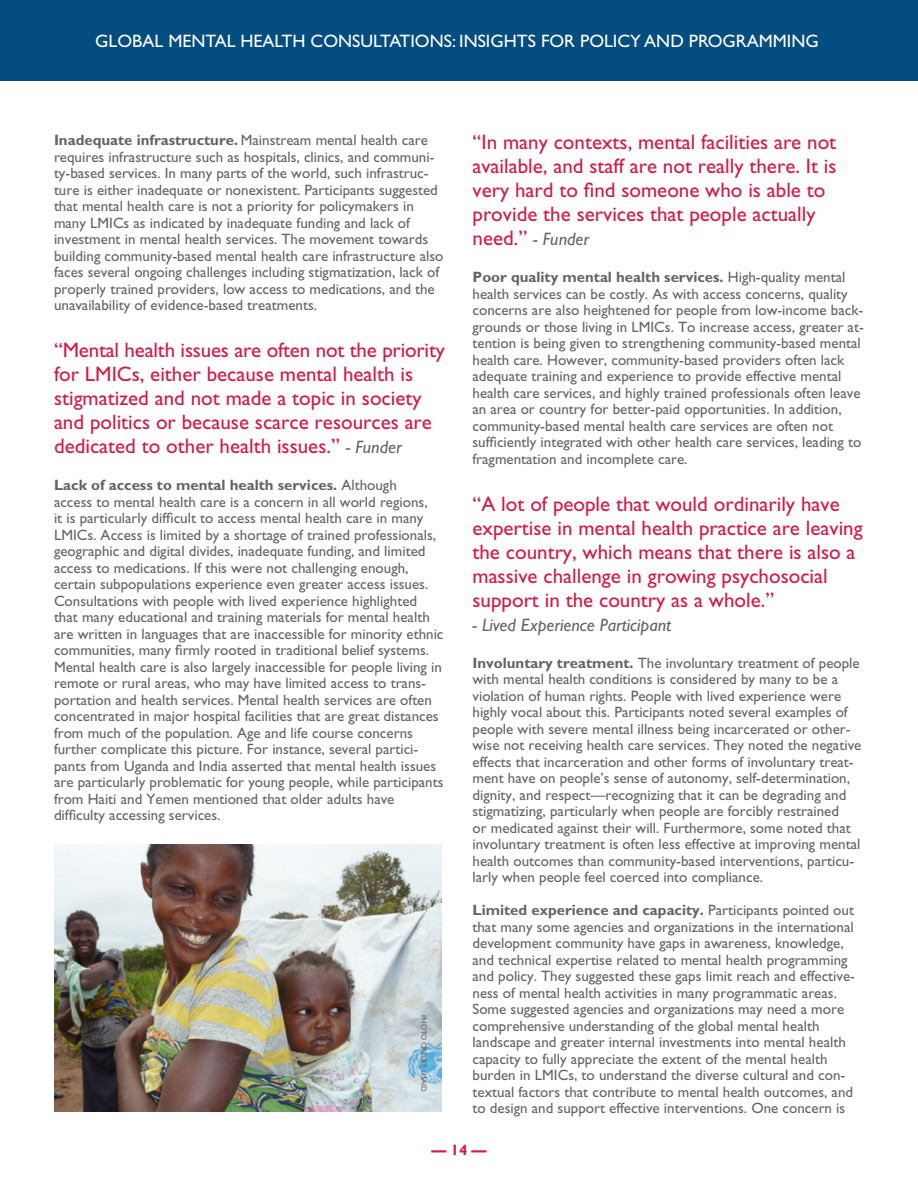
<style>
.page{position:relative;width:918px;height:1188px;background:#fff}
.page>*{position:absolute;margin:0;border:0;box-sizing:border-box;transform-origin:0 0}
.pullout-quote{font:21px/24px "Gill Sans Std";color:#d01c48}
.t1{font:18px "Gill Sans Std";color:#fff}
.pullout-quote-2{font:italic 18px "Gill Sans Std";color:#646463}
.text{font:15px/16.5px "Gill Sans Std";color:#646463}
.t2{font:700 15px "Gill Sans";color:#d01c48}
.Photo_Credit{font:7.5px "Gill Sans Std";color:#646463}
.s1{font-weight:700}
.s2{font-style:italic;font-size:18px;color:#646463}
.s3{font-style:normal;font-size:21px;color:#d01c48}
</style>
<div class="page">
<img style="left:54px;top:845px;width:388px;height:267px">
<div style="left:0;top:0;width:918px;height:81px;background:#044d80"></div>
<p class="t1" style="left:95px;top:30px;width:725px">GLOBAL MENTAL HEALTH CONSULTATIONS: INSIGHTS FOR POLICY AND PROGRAMMING</p>
<p class="text" style="left:54px;top:132px;width:391px"><span class="s1">Inadequate infrastructure.</span> Mainstream mental health care requires infrastructure such as hospitals, clinics, and communi&shy;ty-based services. In many parts of the world, such infrastruc&shy;ture is either inadequate or nonexistent. Participants suggested that mental health care is not a priority for policymakers in many LMICs as indicated by inadequate funding and lack of investment in mental health services. The movement towards building community-based mental health care infrastructure also faces several ongoing challenges including stigmatization, lack of properly trained providers, low access to medications, and the unavailability of evidence-based treatments.</p>
<p class="pullout-quote" style="left:54px;top:339px;width:392px">“Mental health issues are often not the priority for LMICs, either because mental health is stigmatized and not made a topic in society and politics or because scarce resources are dedicated to other health issues.” <span class="s2">- Funder</span></p>
<p class="text" style="left:54px;top:477px;width:391px"><span class="s1">Lack of access to mental health services.</span> Although<br>access to mental health care is a concern in all world regions,<br>it is particularly difficult to access mental health care in many LMICs. Access is limited by a shortage of trained professionals, geographic and digital divides, inadequate funding, and limited access to medications. If this were not challenging enough, certain subpopulations experience even greater access issues.<br>Consultations with people with lived experience highlighted that many educational and training materials for mental health are written in languages that are inaccessible for minority ethnic communities, many firmly rooted in traditional belief systems.<br>Mental health care is also largely inaccessible for people living in remote or rural areas, who may have limited access to trans&shy;portation and health services. Mental health services are often concentrated in major hospital facilities that are great distances from much of the population. Age and life course concerns further complicate this picture. For instance, several partici&shy;pants from Uganda and India asserted that mental health issues are particularly problematic for young people, while participants from Haiti and Yemen mentioned that older adults have difficulty accessing services.</p>
<p class="Photo_Credit" style="left:428px;top:1015px;width:79px;rotate:90deg">PHOTO CREDIT: USAID.</p>
<p class="pullout-quote" style="left:472px;top:130px;width:366px">“In many contexts, mental facilities are not available, and staff are not really there. It is very hard to find someone who is able to provide the services that people actually</p>
<p class="pullout-quote-2" style="left:472px;top:229px;width:118px"><span class="s3">need.”</span> - Funder</p>
<p class="text" style="left:472px;top:269px;width:393px"><span class="s1">Poor quality mental health services.</span> High-quality mental health services can be costly. As with access concerns, quality concerns are also heightened for people from low-income back&shy;grounds or those living in LMICs. To increase access, greater at&shy;tention is being given to strengthening community-based mental health care. However, community-based providers often lack adequate training and experience to provide effective mental health care services, and highly trained professionals often leave an area or country for better-paid opportunities. In addition, community-based mental health care services are often not sufficiently integrated with other health care services, leading to fragmentation and incomplete care.</p>
<p class="pullout-quote" style="left:472px;top:492px;width:392px">“A lot of people that would ordinarily have expertise in mental health practice are leaving the country, which means that there is also a massive challenge in growing psychosocial support in the country as a whole.”</p>
<p class="pullout-quote-2" style="left:472px;top:614px;width:200px">- Lived Experience Participant</p>
<p class="text" style="left:472px;top:654px;width:390px"><span class="s1">Involuntary treatment.</span> The involuntary treatment of people with mental health conditions is considered by many to be a violation of human rights. People with lived experience were highly vocal about this. Participants noted several examples of people with severe mental illness being incarcerated or other&shy;wise not receiving health care services. They noted the negative effects that incarceration and other forms of involuntary treat&shy;ment have on people’s sense of autonomy, self-determination, dignity, and respect—recognizing that it can be degrading and stigmatizing, particularly when people are forcibly restrained<br>or medicated against their will. Furthermore, some noted that involuntary treatment is often less effective at improving mental health outcomes than community-based interventions, particu&shy;larly when people feel coerced into compliance.</p>
<p class="text" style="left:472px;top:902px;width:384px"><span class="s1">Limited experience and capacity.</span> Participants pointed out that many some agencies and organizations in the international development community have gaps in awareness, knowledge, and technical expertise related to mental health programming and policy. They suggested these gaps limit reach and effective&shy;ness of mental health activities in many programmatic areas.<br>Some suggested agencies and organizations may need a more comprehensive understanding of the global mental health landscape and greater internal investments into mental health capacity to fully appreciate the extent of the mental health burden in LMICs, to understand the diverse cultural and con&shy;textual factors that contribute to mental health outcomes, and to design and support effective interventions. One concern is</p>
<p class="t2" style="left:432px;top:1141px;width:56px">— 14 —</p>
</div>
